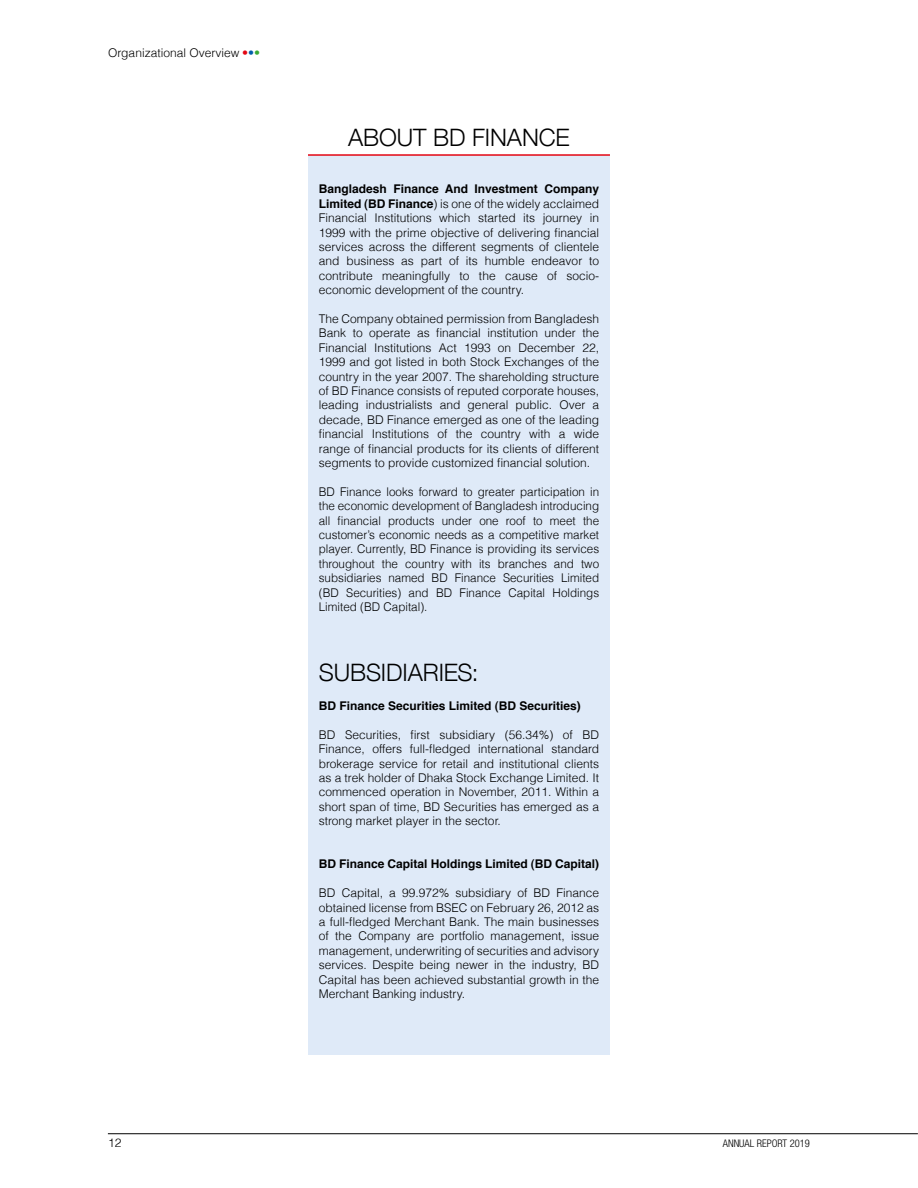
<style>
.page{position:relative;width:918px;height:1188px;background:#fff}
.page>*{position:absolute;margin:0;border:0;box-sizing:border-box;transform-origin:0 0}
.t1{font:300 24px "Helvetica Neue";letter-spacing:-.005em;color:#000}
.t2{font:300 12px/14.4px "Helvetica";color:#000;text-align:justify}
.t3{font:700 12px "Helvetica";color:#000}
.t4{font:300 condensed 10.5px "Helvetica Neue";color:#000}
.s1{color:#e30613}
.s2{color:#005da9}
.s3{color:#3aaa35}
.s4{font-weight:700}
</style>
<div class="page">
<hr style="left:108px;top:1133px;width:810px;height:1px;background:#000">
<div style="left:308px;top:155px;width:302px;height:900px;background:#dfeaf8"></div>
<hr style="left:308px;top:154px;width:302px;height:2px;background:#e30613">
<p class="t2" style="left:108px;top:45px;width:154px">Organizational Overview <span class="s1">•</span><span class="s2">•</span><span class="s3">•</span></p>
<p class="t2" style="left:108px;top:1135px;width:15px">12</p>
<h1 class="t1" style="left:348px;top:118px;width:223px">ABOUT BD FINANCE</h1>
<p class="t2" style="left:319px;top:181px;width:282px"><span class="s4">Bangladesh Finance And Investment Company Limited (BD Finance</span>) is one of the widely acclaimed Financial Institutions which started its journey in 1999 with the prime objective of delivering financial services across the different segments of clientele and business as part of its humble endeavor to contribute meaningfully to the cause of socio&shy;economic development of the country.</p>
<p class="t2" style="left:319px;top:311px;width:282px">The Company obtained permission from Bangladesh Bank to operate as financial institution under the Financial Institutions Act 1993 on December 22, 1999 and got listed in both Stock Exchanges of the country in the year 2007. The shareholding structure of BD Finance consists of reputed corporate houses, leading industrialists and general public. Over a decade, BD Finance emerged as one of the leading financial Institutions of the country with a wide range of financial products for its clients of different segments to provide customized financial solution.</p>
<p class="t2" style="left:319px;top:484px;width:282px">BD Finance looks forward to greater participation in the economic development of Bangladesh introducing all financial products under one roof to meet the customer’s economic needs as a competitive market player. Currently, BD Finance is providing its services throughout the country with its branches and two subsidiaries named BD Finance Securities Limited (BD Securities) and BD Finance Capital Holdings Limited (BD Capital).</p>
<h1 class="t1" style="left:319px;top:653px;width:161px">SUBSIDIARIES:</h1>
<p class="t3" style="left:319px;top:696px;width:264px">BD Finance Securities Limited (BD Securities)</p>
<p class="t2" style="left:319px;top:727px;width:282px">BD Securities, first subsidiary (56.34%) of BD Finance, offers full-fledged international standard brokerage service for retail and institutional clients as a trek holder of Dhaka Stock Exchange Limited. It commenced operation in November, 2011. Within a short span of time, BD Securities has emerged as a strong market player in the sector.</p>
<p class="t3" style="left:319px;top:854px;width:282px">BD Finance Capital Holdings Limited (BD Capital)</p>
<p class="t2" style="left:319px;top:885px;width:282px">BD Capital, a 99.972% subsidiary of BD Finance obtained license from BSEC on February 26, 2012 as a full-fledged Merchant Bank. The main businesses of the Company are portfolio management, issue management, underwriting of securities and advisory services. Despite being newer in the industry, BD Capital has been achieved substantial growth in the Merchant Banking industry.</p>
<p class="t4" style="left:723px;top:1137px;width:89px">ANNUAL REPORT 2019</p>
</div>
